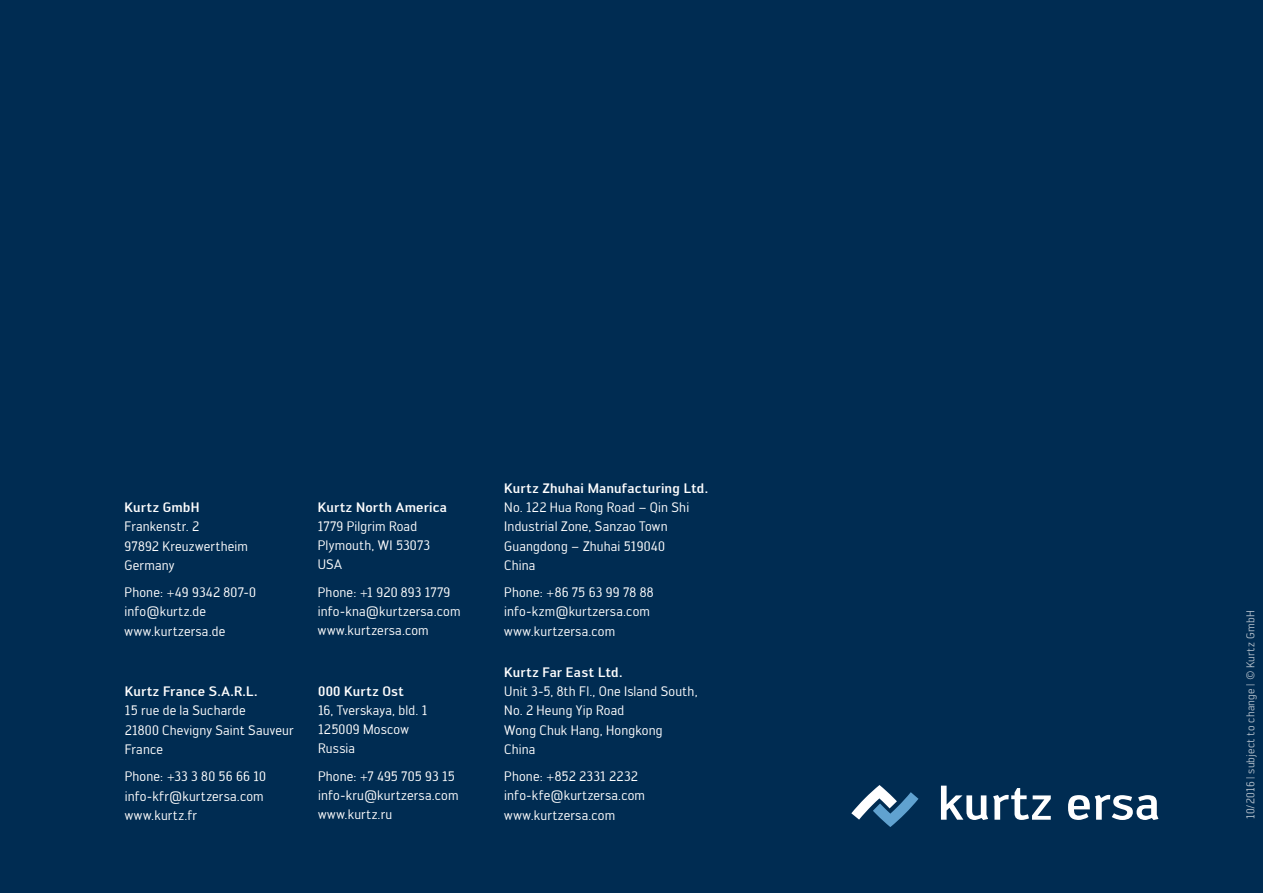
<style>
.page{position:relative;width:1263px;height:893px;background:#002c52}
.page>*{position:absolute;margin:0;border:0;box-sizing:border-box;transform-origin:0 0}
.t1{font:13.5px/19.2px "Engel";letter-spacing:.01em;color:#fff}
.t2{font:500 13.5px "Engel";letter-spacing:.01em;color:#fff}
.t3{font:11.25px "Engel";letter-spacing:.02em;color:#fff}
</style>
<div class="page">
<svg style="left:941px;top:786px;width:110px;height:34px"></svg>
<svg style="left:1068px;top:795px;width:90px;height:25px"></svg>
<svg style="left:851px;top:785px;width:67px;height:42px"></svg>
<p class="t2" style="left:125px;top:500px;width:76px">Kurtz GmbH</p>
<p class="t1" style="left:125px;top:517px;width:125px">Frankenstr. 2<br>97892 Kreuzwertheim<br>Germany</p>
<p class="t1" style="left:125px;top:583px;width:133px">Phone: +49 9342 807-0 info@kurtz.de www.kurtzersa.de</p>
<p class="t2" style="left:125px;top:684px;width:134px">Kurtz France S.A.R.L.</p>
<p class="t1" style="left:125px;top:701px;width:170px">15 rue de la Sucharde<br>21800 Chevigny Saint Sauveur<br>France</p>
<p class="t1" style="left:125px;top:767px;width:143px">Phone: +33 3 80 56 66 10 info-kfr@kurtzersa.com www.kurtz.fr</p>
<p class="t2" style="left:318px;top:499px;width:131px">Kurtz North America</p>
<p class="t1" style="left:318px;top:517px;width:114px">1779 Pilgrim Road<br>Plymouth, WI 53073<br>USA</p>
<p class="t1" style="left:318px;top:583px;width:144px">Phone: +1 920 893 1779 info-kna@kurtzersa.com www.kurtzersa.com</p>
<p class="t2" style="left:318px;top:683px;width:87px">000 Kurtz Ost</p>
<p class="t1" style="left:318px;top:701px;width:111px">16, Tverskaya, bld. 1<br>125009 Moscow<br>Russia</p>
<p class="t1" style="left:318px;top:767px;width:142px">Phone: +7 495 705 93 15 info-kru@kurtzersa.com www.kurtz.ru</p>
<p class="t2" style="left:504px;top:480px;width:205px">Kurtz Zhuhai Manufacturing Ltd.</p>
<p class="t1" style="left:504px;top:498px;width:186px">No. 122 Hua Rong Road – Qin Shi<br>Industrial Zone, Sanzao Town<br>Guangdong – Zhuhai 519040<br>China</p>
<p class="t1" style="left:504px;top:583px;width:151px">Phone: +86 75 63 99 78 88 info-kzm@kurtzersa.com www.kurtzersa.com</p>
<p class="t2" style="left:504px;top:664px;width:120px">Kurtz Far East Ltd.</p>
<p class="t1" style="left:504px;top:682px;width:195px">Unit 3-5, 8th Fl., One Island South,<br>No. 2 Heung Yip Road<br>Wong Chuk Hang, Hongkong<br>China</p>
<p class="t1" style="left:504px;top:767px;width:142px">Phone: +852 2331 2232 info-kfe@kurtzersa.com www.kurtzersa.com</p>
<p class="t3" style="left:1244px;top:819px;width:210px;rotate:-90deg">10/2016 | subject to change | © Kurtz GmbH</p>
</div>
